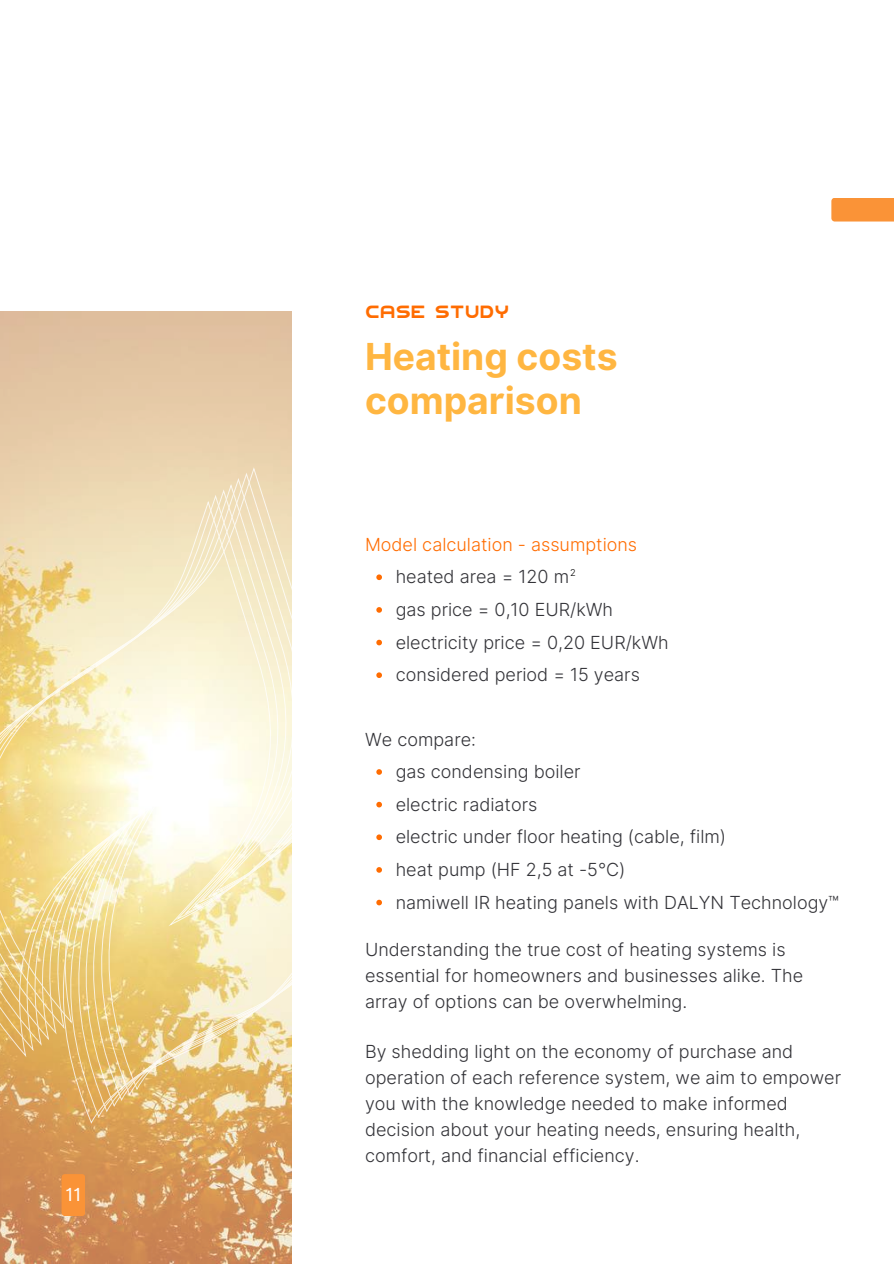
<style>
.page{position:relative;width:894px;height:1264px;background:#fff}
.page>*{position:absolute;margin:0;border:0;box-sizing:border-box;transform-origin:0 0}
.t1{font:700 37.2px/43.8px "Inter";color:#ffb641}
.t2{font:700 24.75px "Technical Forest";color:#ff6c01}
.t3{font:300 18px/32.7px "Inter";color:#333338}
.t4{font:300 18px "Inter";color:#ff6c01}
.t5{font:18px "Inter";color:#fff}
.t6{font:300 9.45px "Inter";color:#000}
</style>
<div class="page">
<img style="left:0;top:312px;width:291px;height:950px">
<svg style="left:0;top:466px;width:381px;height:624px"></svg>
<svg style="left:376px;top:574px;width:6px;height:6px"></svg>
<svg style="left:376px;top:607px;width:6px;height:5px"></svg>
<svg style="left:376px;top:639px;width:6px;height:6px"></svg>
<svg style="left:376px;top:672px;width:6px;height:6px"></svg>
<svg style="left:376px;top:769px;width:6px;height:5px"></svg>
<svg style="left:376px;top:801px;width:6px;height:6px"></svg>
<svg style="left:376px;top:834px;width:6px;height:6px"></svg>
<svg style="left:376px;top:867px;width:6px;height:5px"></svg>
<svg style="left:376px;top:899px;width:6px;height:6px"></svg>
<div style="left:61px;top:1174px;width:24px;height:41px;background:#fa9337;border-radius:3px"></div>
<div style="left:831px;top:198px;width:62px;height:23px;background:#fa9337"></div>
<p class="t5" style="left:65px;top:1183px;width:17px">11</p>
<h2 class="t2" style="left:365px;top:296px;width:146px">CASE STUDY</h2>
<h1 class="t1" style="left:365px;top:335px;width:254px">Heating costs comparison</h1>
<p class="t4" style="left:365px;top:533px;width:273px">Model calculation - assumptions</p>
<p class="t3" style="left:395px;top:560px;width:274px">heated area = 120 m<br>gas price = 0,10 EUR/kWh electricity price = 0,20 EUR/kWh considered period = 15 years</p>
<p class="t6" style="left:570px;top:566px;width:7px">2</p>
<p class="t3" style="left:395px;top:722px;width:444px;text-indent:-31px">We compare:<br>gas condensing boiler<br>electric radiators<br>electric under floor heating (cable, film)<br>heat pump (HF 2,5 at -5°C)<br>namiwell IR heating panels with DALYN Technology™</p>
<p class="t3" style="left:365px;top:936px;width:439px;line-height:25.8px">Understanding the true cost of heating systems is essential for homeowners and businesses alike. The array of options can be overwhelming.</p>
<p class="t3" style="left:365px;top:1038px;width:477px;line-height:25.8px">By shedding light on the economy of purchase and operation of each reference system, we aim to empower you with the knowledge needed to make informed decision about your heating needs, ensuring health, comfort, and financial efficiency.</p>
</div>
